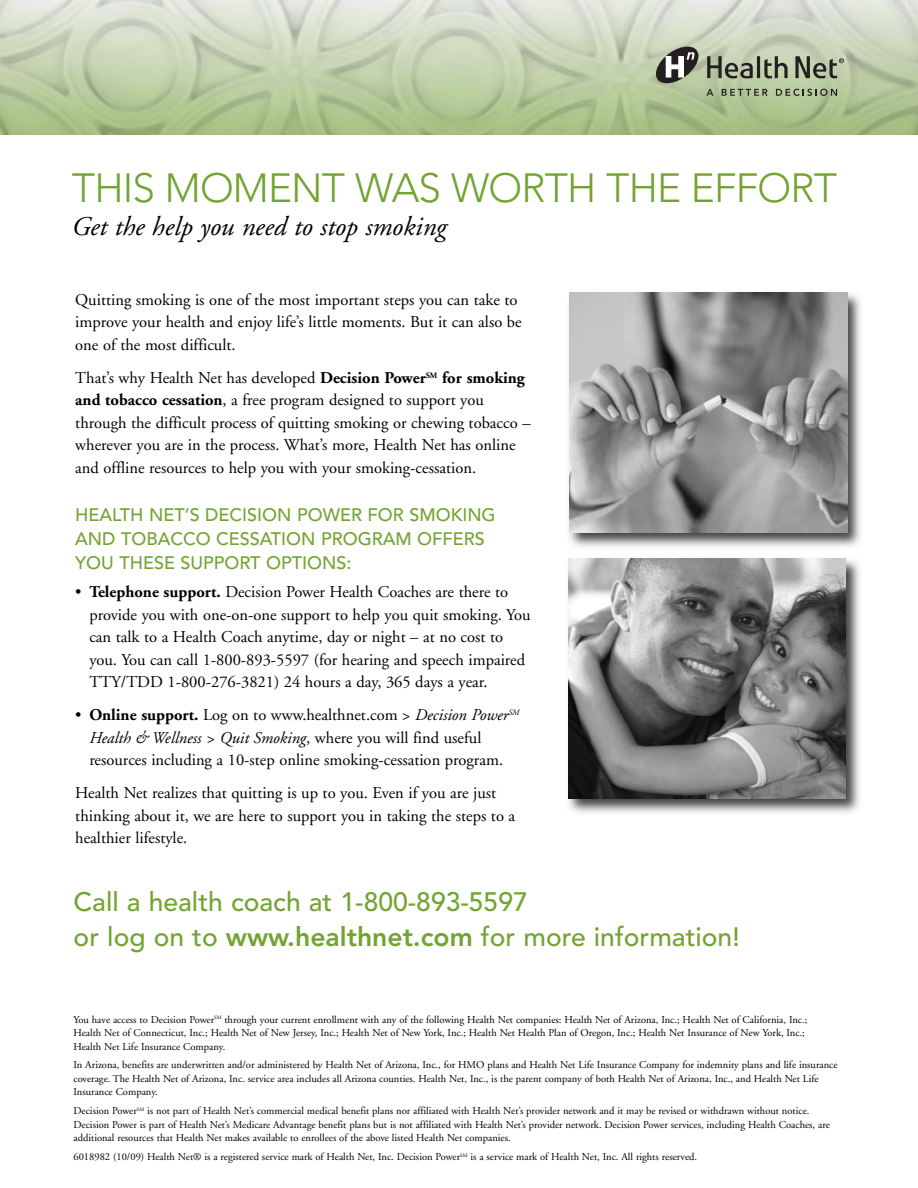
<style>
.page{position:relative;width:918px;height:1188px;background:#fff}
.page>*{position:absolute;margin:0;border:0;box-sizing:border-box;transform-origin:0 0}
.t1{font:300 40.5px "Avenir";letter-spacing:-.02em;color:#72a431}
.t2{font:italic 27px "Adobe Garamond";color:#000}
.t3{font:500 26.55px/34.8px "Avenir";color:#72a431}
.t4{font:500 18px/24px "Avenir";color:#72a431}
.t5{font:16.5px/22.5px "Adobe Garamond";color:#000}
.t6{font:10.5px/13.5px "Adobe Garamond";color:#000}
.s1{font-weight:700}
.s2{font-style:italic}
.s3{font-weight:800}
</style>
<div class="page">
<img style="left:0;top:0;width:918px;height:135px">
<svg style="left:656px;top:47px;width:42px;height:36px"></svg>
<svg style="left:707px;top:56px;width:81px;height:22px;background:#868d79"></svg>
<svg style="left:795px;top:56px;width:49px;height:22px"></svg>
<svg style="left:706px;top:89px;width:8px;height:7px"></svg>
<svg style="left:722px;top:89px;width:46px;height:7px"></svg>
<svg style="left:776px;top:89px;width:61px;height:7px"></svg>
<img style="left:568px;top:292px;width:293px;height:521px">
<img style="left:570px;top:292px;width:277px;height:240px">
<img style="left:568px;top:559px;width:278px;height:240px">
<h1 class="t1" style="left:72px;top:171px;width:767px">THIS MOMENT WAS WORTH THE EFFORT</h1>
<h2 class="t2" style="left:72px;top:216px;width:376px">Get the help you need to stop smoking</h2>
<h3 class="t5" style="left:75px;top:290px;width:448px">Quitting smoking is one of the most important steps you can take to improve your health and enjoy life’s little moments. But it can also be one of the most difficult.</h3>
<p class="t5" style="left:75px;top:368px;width:457px">That’s why Health Net has developed <span class="s1">Decision Power</span><sup>SM</sup> <span class="s1">for smoking and tobacco cessation</span>, a free program designed to support you through the difficult process of quitting smoking or chewing tobacco – wherever you are in the process. What’s more, Health Net has online and offline resources to help you with your smoking-cessation.</p>
<h3 class="t4" style="left:75px;top:504px;width:422px">HEALTH NET’S DECISION POWER FOR SMOKING<br>AND TOBACCO CESSATION PROGRAM OFFERS<br>YOU THESE SUPPORT OPTIONS:</h3>
<p class="t5" style="left:89px;top:582px;width:443px;text-indent:-14px">• <span class="s1">Telephone support.</span> Decision Power Health Coaches are there to provide you with one-on-one support to help you quit smoking. You can talk to a Health Coach anytime, day or night – at no cost to you. You can call 1-800-893-5597 (for hearing and speech impaired TTY/TDD 1-800-276-3821) 24 hours a day, 365 days a year.</p>
<h3 class="t5" style="left:89px;top:705px;width:432px;text-indent:-14px">• <span class="s1">Online support.</span> Log on to www.healthnet.com &gt; <span class="s2">Decision Power</span><sup>SM<br></sup><span class="s2">Health &amp; Wellness &gt; Quit Smoking</span>, where you will find useful resources including a 10-step online smoking-cessation program.</h3>
<h3 class="t5" style="left:75px;top:783px;width:441px">Health Net realizes that quitting is up to you. Even if you are just thinking about it, we are here to support you in taking the steps to a healthier lifestyle.</h3>
<h3 class="t3" style="left:74px;top:887px;width:668px">Call a health coach at 1-800-893-5597<br>or log on to <span class="s3">www.healthnet.com</span> for more information!</h3>
<p class="t6" style="left:74px;top:1013px;width:735px">You have access to Decision Power<sup>SM</sup> through your current enrollment with any of the following Health Net companies: Health Net of Arizona, Inc.; Health Net of California, Inc.;<br>Health Net of Connecticut, Inc.; Health Net of New Jersey, Inc.; Health Net of New York, Inc.; Health Net Health Plan of Oregon, Inc.; Health Net Insurance of New York, Inc.;<br>Health Net Life Insurance Company.</p>
<p class="t6" style="left:74px;top:1059px;width:766px">In Arizona, benefits are underwritten and/or administered by Health Net of Arizona, Inc., for HMO plans and Health Net Life Insurance Company for indemnity plans and life insurance coverage. The Health Net of Arizona, Inc. service area includes all Arizona counties. Health Net, Inc., is the parent company of both Health Net of Arizona, Inc., and Health Net Life<br>Insurance Company.</p>
<p class="t6" style="left:74px;top:1105px;width:758px">Decision Power<sup>SM</sup> is not part of Health Net’s commercial medical benefit plans nor affiliated with Health Net’s provider network and it may be revised or withdrawn without notice.<br>Decision Power is part of Health Net’s Medicare Advantage benefit plans but is not affiliated with Health Net’s provider network. Decision Power services, including Health Coaches, are additional resources that Health Net makes available to enrollees of the above listed Health Net companies.</p>
<p class="t6" style="left:74px;top:1151px;width:625px">6018982 (10/09) Health Net® is a registered service mark of Health Net, Inc. Decision Power<sup>SM</sup> is a service mark of Health Net, Inc. All rights reserved.</p>
</div>
